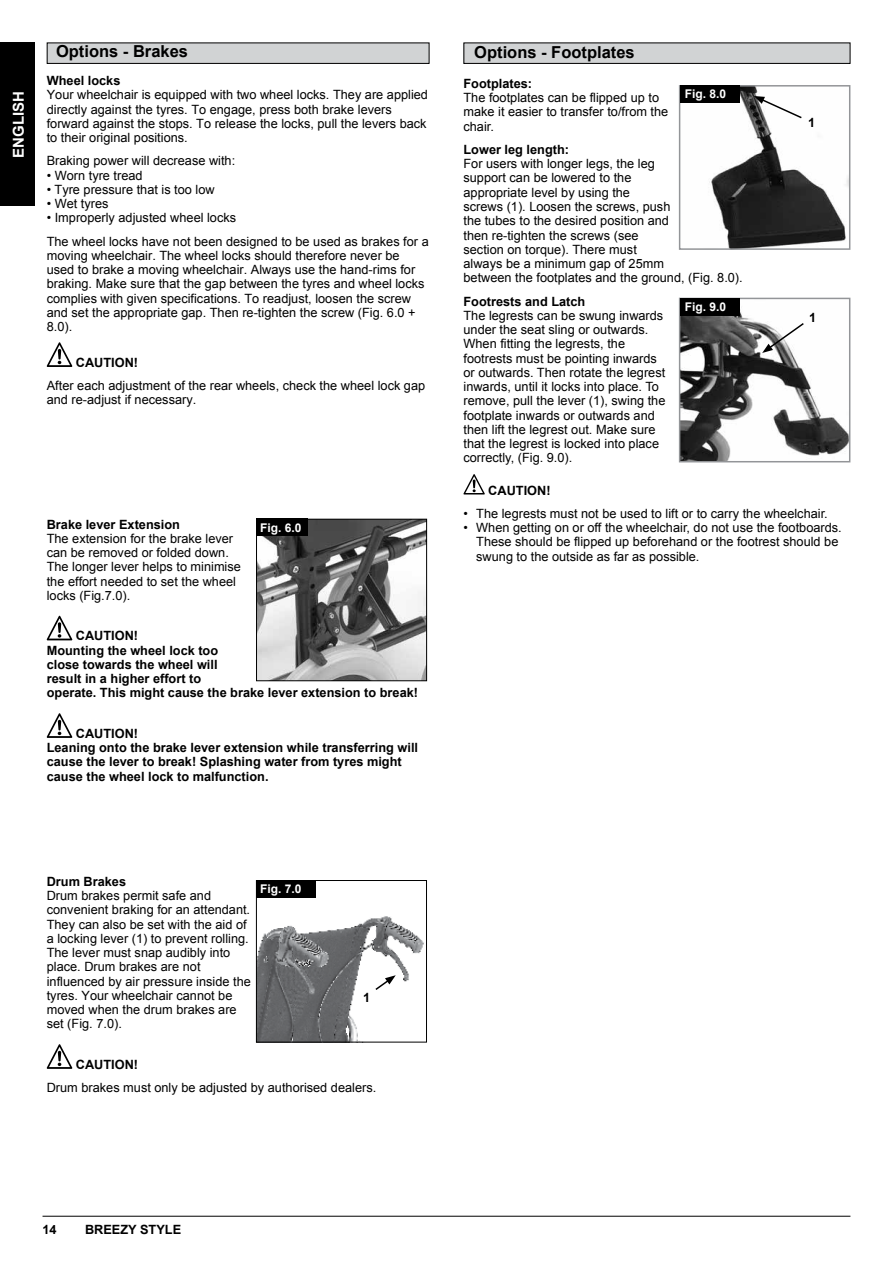
<style>
.page{position:relative;width:893px;height:1263px;background:#fff}
.page>*{position:absolute;margin:0;border:0;box-sizing:border-box;transform-origin:0 0}
.t1{font:700 16.5px "Arial";color:#000}
.t2{font:700 15px "Arial";color:#fff}
.t3{font:12.75px/14.2px "Arial";color:#000}
.t4{font:700 12.75px/14.2px "Arial";color:#000}
.t5{font:700 12px "Arial";color:#fff}
</style>
<div class="page">
<hr style="left:43px;top:1216px;width:807px;height:1px;background:#000">
<div style="left:0;top:43px;width:34px;height:163px;background:#000"></div>
<svg style="left:47px;top:616px;width:25px;height:24px"></svg>
<svg style="left:47px;top:713px;width:25px;height:25px"></svg>
<div style="left:47px;top:43px;width:382px;height:20px;background:#d1d3d4"></div>
<div style="left:47px;top:43px;width:382px;height:21px;border:1px solid #000"></div>
<svg style="left:47px;top:1044px;width:25px;height:25px"></svg>
<svg style="left:47px;top:342px;width:25px;height:25px"></svg>
<img style="left:258px;top:521px;width:167px;height:158px">
<div style="left:256px;top:519px;width:171px;height:162px;border:1px solid #000"></div>
<div style="left:256px;top:519px;width:51px;height:17px;background:#000"></div>
<img style="left:258px;top:916px;width:166px;height:124px">
<div style="left:256px;top:880px;width:171px;height:162px;border:1px solid #000"></div>
<div style="left:256px;top:880px;width:59px;height:17px;background:#000"></div>
<svg style="left:374px;top:975px;width:22px;height:16px"></svg>
<div style="left:464px;top:43px;width:386px;height:20px;background:#d1d3d4"></div>
<div style="left:463px;top:43px;width:387px;height:21px;border:1px solid #000"></div>
<svg style="left:463px;top:474px;width:22px;height:20px"></svg>
<img style="left:682px;top:310px;width:165px;height:149px">
<div style="left:679px;top:298px;width:171px;height:164px;border:2px solid #939598"></div>
<div style="left:680px;top:298px;width:60px;height:17px;background:#000"></div>
<svg style="left:762px;top:321px;width:43px;height:32px"></svg>
<img style="left:682px;top:88px;width:165px;height:159px">
<div style="left:679px;top:85px;width:171px;height:165px;border:2px solid #939598"></div>
<div style="left:680px;top:85px;width:60px;height:17px;background:#000"></div>
<svg style="left:754px;top:96px;width:49px;height:24px"></svg>
<p class="t2" style="left:10px;top:158px;width:68px;rotate:-90deg">ENGLISH</p>
<p class="t1" style="left:56px;top:45px;width:134px">Options - Brakes</p>
<p class="t4" style="left:47px;top:75px;width:75px">Wheel locks</p>
<p class="t3" style="left:47px;top:88px;width:383px">Your wheelchair is equipped with two wheel locks. They are applied directly against the tyres. To engage, press both brake levers forward against the stops. To release the locks, pull the levers back to their original positions.</p>
<p class="t3" style="left:47px;top:154px;width:190px">Braking power will decrease with:</p>
<p class="t3" style="left:47px;top:168px;width:97px">• Worn tyre tread</p>
<p class="t3" style="left:47px;top:182px;width:169px">• Tyre pressure that is too low</p>
<p class="t3" style="left:47px;top:197px;width:63px">• Wet tyres</p>
<p class="t3" style="left:47px;top:206px;width:384px;line-height:23.2px">• Improperly adjusted wheel locks<br>The wheel locks have not been designed to be used as brakes for a</p>
<p class="t3" style="left:47px;top:248px;width:379px">moving wheelchair. The wheel locks should therefore never be used to brake a moving wheelchair. Always use the hand-rims for braking. Make sure that the gap between the tyres and wheel locks complies with given specifications. To readjust, loosen the screw and set the appropriate gap. Then re-tighten the screw (Fig. 6.0 + 8.0).</p>
<p class="t4" style="left:76px;top:357px;width:64px">CAUTION!</p>
<p class="t3" style="left:47px;top:379px;width:380px">After each adjustment of the rear wheels, check the wheel lock gap and re-adjust if necessary.</p>
<p class="t4" style="left:47px;top:518px;width:135px">Brake lever Extension</p>
<p class="t3" style="left:47px;top:531px;width:196px">The extension for the brake lever can be removed or folded down.<br>The longer lever helps to minimise the effort needed to set the wheel locks (Fig.7.0).</p>
<p class="t4" style="left:47px;top:630px;width:373px;text-indent:29px">CAUTION!<br>Mounting the wheel lock too<br>close towards the wheel will<br>result in a higher effort to<br>operate. This might cause the brake lever extension to break!</p>
<p class="t4" style="left:47px;top:727px;width:373px;text-indent:29px">CAUTION!<br>Leaning onto the brake lever extension while transferring will cause the lever to break! Splashing water from tyres might cause the wheel lock to malfunction.</p>
<p class="t5" style="left:260px;top:523px;width:43px">Fig. 6.0</p>
<p class="t1" style="left:474px;top:46px;width:162px">Options - Footplates</p>
<p class="t4" style="left:463px;top:78px;width:70px">Footplates:</p>
<p class="t3" style="left:463px;top:91px;width:206px">The footplates can be flipped up to make it easier to transfer to/from the chair.</p>
<p class="t4" style="left:463px;top:144px;width:107px">Lower leg length:</p>
<p class="t3" style="left:463px;top:157px;width:281px">For users with longer legs, the leg<br>support can be lowered to the<br>appropriate level by using the<br>screws (1). Loosen the screws, push<br>the tubes to the desired position and<br>then re-tighten the screws (see<br>section on torque). There must<br>always be a minimum gap of 25mm<br>between the footplates and the ground, (Fig. 8.0).</p>
<p class="t4" style="left:463px;top:295px;width:123px">Footrests and Latch</p>
<p class="t3" style="left:463px;top:308px;width:203px">The legrests can be swung inwards under the seat sling or outwards.<br>When fitting the legrests, the footrests must be pointing inwards or outwards. Then rotate the legrest inwards, until it locks into place. To remove, pull the lever (1), swing the footplate inwards or outwards and then lift the legrest out. Make sure that the legrest is locked into place correctly, (Fig. 9.0).</p>
<p class="t4" style="left:488px;top:484px;width:64px">CAUTION!</p>
<p class="t3" style="left:463px;top:507px;width:366px">• The legrests must not be used to lift or to carry the wheelchair.</p>
<p class="t3" style="left:476px;top:522px;width:367px;text-indent:-13px">• When getting on or off the wheelchair, do not use the footboards.<br>These should be flipped up beforehand or the footrest should be swung to the outside as far as possible.</p>
<p class="t5" style="left:685px;top:90px;width:43px">Fig. 8.0</p>
<p class="t4" style="left:808px;top:116px;width:9px">1</p>
<p class="t5" style="left:685px;top:302px;width:43px">Fig. 9.0</p>
<p class="t4" style="left:809px;top:311px;width:9px">1</p>
<p class="t4" style="left:47px;top:875px;width:81px">Drum Brakes</p>
<p class="t3" style="left:47px;top:889px;width:206px">Drum brakes permit safe and convenient braking for an attendant.<br>They can also be set with the aid of a locking lever (1) to prevent rolling.<br>The lever must snap audibly into place. Drum brakes are not influenced by air pressure inside the tyres. Your wheelchair cannot be moved when the drum brakes are set (Fig. 7.0).</p>
<p class="t4" style="left:76px;top:1058px;width:64px">CAUTION!</p>
<p class="t3" style="left:47px;top:1081px;width:331px">Drum brakes must only be adjusted by authorised dealers.</p>
<p class="t5" style="left:260px;top:884px;width:43px">Fig. 7.0</p>
<p class="t4" style="left:363px;top:992px;width:9px">1</p>
<p class="t4" style="left:43px;top:1223px;width:16px">14</p>
<p class="t4" style="left:85px;top:1222px;width:98px">BREEZY STYLE</p>
</div>
